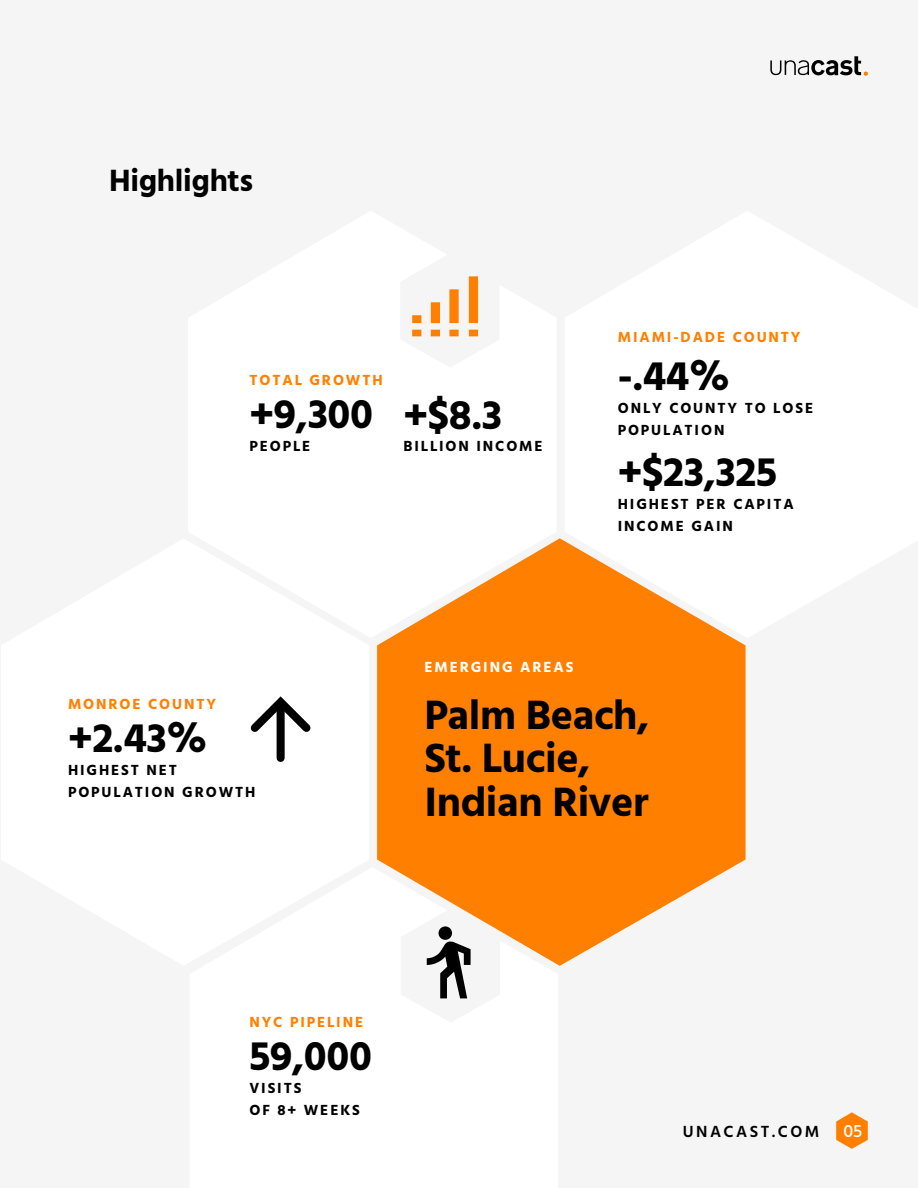
<style>
.page{position:relative;width:918px;height:1188px;background:#f5f5f6}
.page>*{position:absolute;margin:0;border:0;box-sizing:border-box;transform-origin:0 0}
.t1{font:700 42px/43.5px "Hind";letter-spacing:-.01em;color:#000}
.t2{font:700 31.5px "Hind";letter-spacing:-.01em;color:#000}
.t3{font:500 18.15px "Hind";color:#fff}
.t4{font:600 16.5px "Hind";letter-spacing:.15em;color:#000}
.t5{font:700 15px/22.5px "Hind";letter-spacing:.125em;color:#000}
.t6{font:700 15px "Hind";letter-spacing:.125em;color:#ff8000}
.t7{font:700 15px "Hind";letter-spacing:.125em;color:#fff}
</style>
<div class="page">
<svg style="left:377px;top:538px;width:369px;height:428px;background:#fe8c18"></svg>
<svg style="left:377px;top:867px;width:181px;height:99px;fill:#ff8000"></svg>
<svg style="left:565px;top:538px;width:181px;height:100px"></svg>
<svg style="left:566px;top:867px;width:180px;height:99px"></svg>
<svg style="left:250px;top:696px;width:61px;height:43px"></svg>
<div style="left:277px;top:706px;width:8px;height:52px;background:#000"></div>
<svg style="left:836px;top:1112px;width:32px;height:37px"></svg>
<svg style="left:770px;top:56px;width:98px;height:20px"></svg>
<svg style="left:401px;top:908px;width:99px;height:91px"></svg>
<svg style="left:412px;top:276px;width:67px;height:61px"></svg>
<h2 class="t2" style="left:109px;top:161px;width:146px">Highlights</h2>
<p class="t6" style="left:249px;top:371px;width:135px">TOTAL GROWTH</p>
<h1 class="t1" style="left:249px;top:392px;width:125px">+9,300</h1>
<p class="t5" style="left:249px;top:434px;width:62px">PEOPLE</p>
<h1 class="t1" style="left:403px;top:392px;width:100px">+$8.3</h1>
<p class="t5" style="left:403px;top:435px;width:141px">BILLION INCOME</p>
<p class="t6" style="left:618px;top:328px;width:184px">MIAMI-DADE COUNTY</p>
<h1 class="t1" style="left:618px;top:354px;width:114px">-.44%</h1>
<p class="t5" style="left:618px;top:396px;width:197px">ONLY COUNTY TO LOSE<br>POPULATION</p>
<h1 class="t1" style="left:618px;top:450px;width:161px">+$23,325</h1>
<p class="t5" style="left:618px;top:492px;width:178px">HIGHEST PER CAPITA<br>INCOME GAIN</p>
<p class="t6" style="left:68px;top:695px;width:150px">MONROE COUNTY</p>
<h1 class="t1" style="left:68px;top:716px;width:141px">+2.43%</h1>
<p class="t5" style="left:68px;top:758px;width:189px">HIGHEST NET<br>POPULATION GROWTH</p>
<p class="t7" style="left:424px;top:658px;width:151px">EMERGING AREAS</p>
<h1 class="t1" style="left:424px;top:692px;width:227px">Palm Beach,<br>St. Lucie,<br>Indian River</h1>
<p class="t6" style="left:249px;top:1013px;width:115px">NYC PIPELINE</p>
<h1 class="t1" style="left:249px;top:1034px;width:124px">59,000</h1>
<p class="t5" style="left:249px;top:1076px;width:112px">VISITS<br>OF 8+ WEEKS</p>
<p class="t4" style="left:683px;top:1120px;width:138px">UNACAST.COM</p>
<p class="t3" style="left:843px;top:1118px;width:21px">05</p>
</div>
